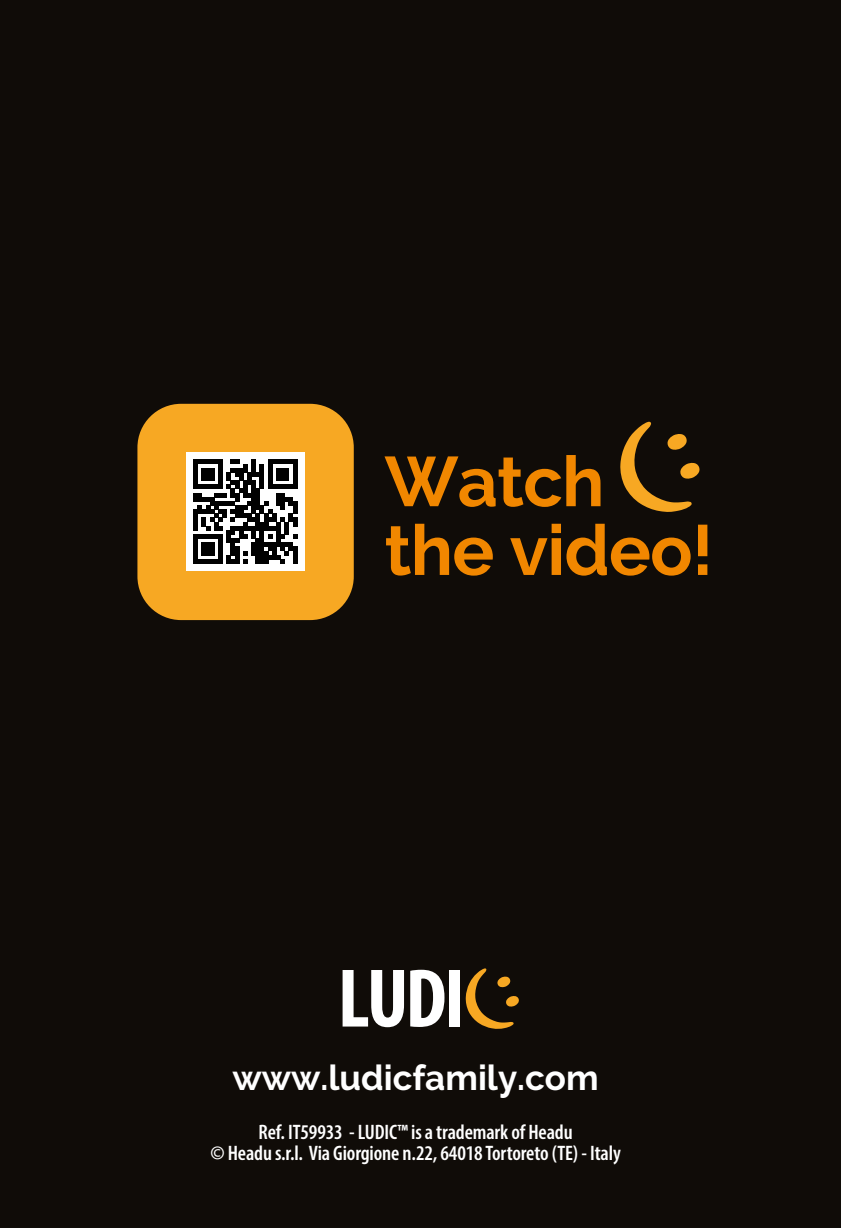
<style>
.page{position:relative;width:841px;height:1228px;background:#100c08}
.page>*{position:absolute;margin:0;border:0;box-sizing:border-box;transform-origin:0 0}
.t1{font:700 70px/68.6px "Raleway";letter-spacing:-.01em;color:#f18700}
.t2{font:700 35px "Raleway";color:#fff}
.t3{font:600 condensed 21px/21px "Myriad Pro";letter-spacing:-.005em;color:#fff;text-align:center}
</style>
<div class="page">
<h1 class="t1" style="left:384px;top:448px;width:330px">Watch the video!</h1>
<h2 class="t2" style="left:233px;top:1057px;width:368px">www.ludicfamily.com</h2>
<p class="t3" style="left:210px;top:1121px;width:412px">Ref. IT59933 - LUDIC™ is a trademark of Headu<br>© Headu s.r.l. Via Giorgione n.22, 64018 Tortoreto (TE) - Italy</p>
</div>
